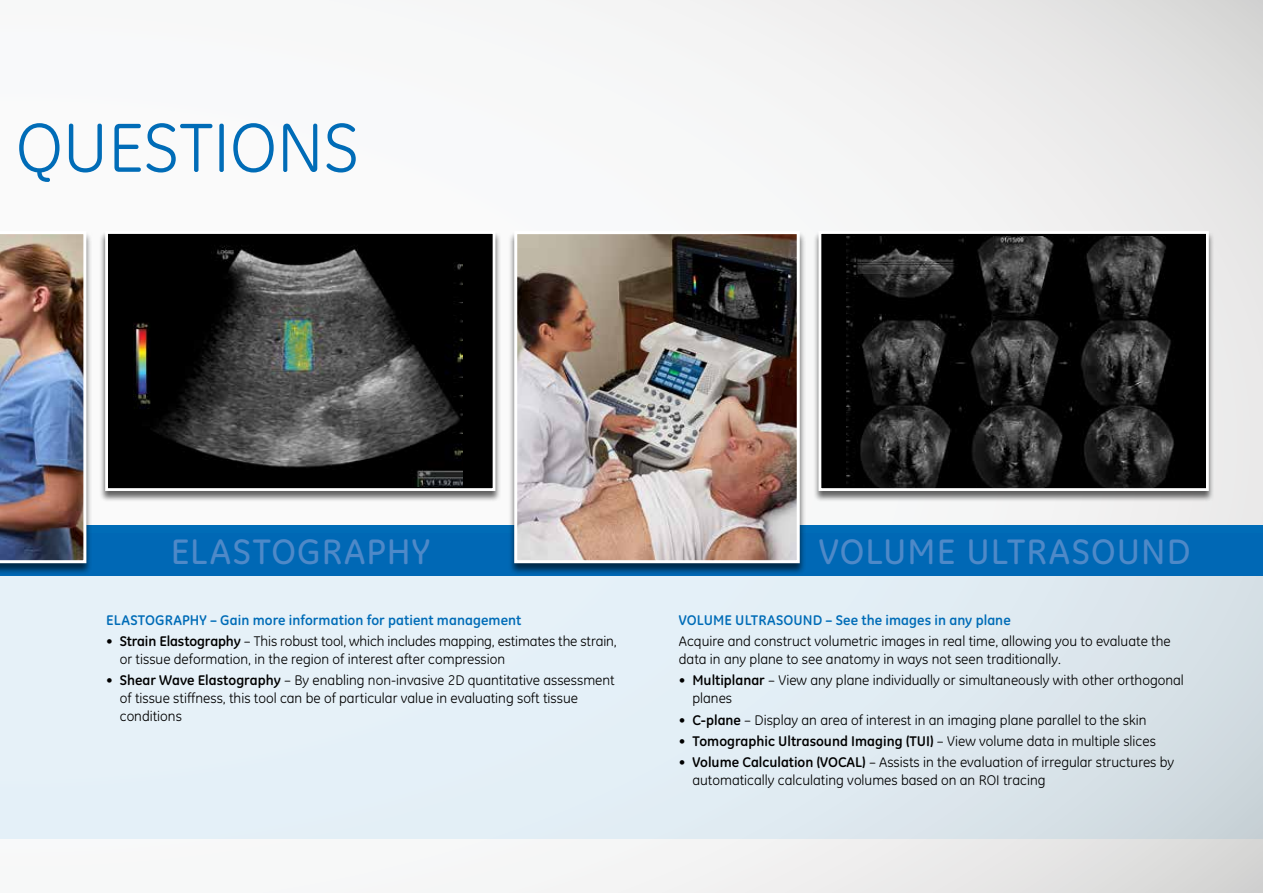
<style>
.page{position:relative;width:1263px;height:893px;background:#fff}
.page>*{position:absolute;margin:0;border:0;box-sizing:border-box;transform-origin:0 0}
.t1{font:70.5px "GE Inspira";color:#006cb7}
.t2{font:500 36px "GE Inspira";letter-spacing:.03em;color:#4e89c8}
.t3{font:14.25px/18px "GE Inspira";color:#000}
.t4{font:700 14.25px "GE Inspira";letter-spacing:.005em;color:#006cb7}
.t5{font:700 14.25px "GE Inspira";color:#000}
.s1{font-weight:700}
.s2{font-weight:400}
</style>
<div class="page">
<div style="left:0;top:0;width:1263px;height:893px;background:linear-gradient(to right,#feffff,#e8e8e7)"></div>
<div style="left:0;top:525px;width:1263px;height:51px;background:#006cb7"></div>
<svg style="left:0;top:576px;width:1263px;height:263px;background:#e0ebf2"></svg>
<div style="left:0;top:231px;width:92px;height:344px;background:#000;opacity:.6"></div>
<img style="left:0;top:231px;width:86px;height:332px">
<div style="left:100px;top:231px;width:401px;height:271px;background:#000;opacity:.6"></div>
<div style="left:107px;top:233px;width:387px;height:257px;background:#000"></div>
<img style="left:134px;top:245px;width:328px;height:242px">
<div style="left:105px;top:231px;width:390px;height:260px;border:3px solid #fff"></div>
<div style="left:813px;top:231px;width:401px;height:271px;background:#000;opacity:.6"></div>
<div style="left:820px;top:233px;width:387px;height:257px;background:#000"></div>
<img style="left:846px;top:236px;width:328px;height:251px">
<div style="left:818px;top:231px;width:391px;height:260px;border:3px solid #fff"></div>
<div style="left:508px;top:231px;width:298px;height:344px;background:#000;opacity:.6"></div>
<img style="left:518px;top:235px;width:278px;height:324px">
<div style="left:514px;top:231px;width:286px;height:332px;border:3px solid #fff"></div>
<h1 class="t1" style="left:16px;top:107px;width:345px">QUESTIONS</h1>
<h2 class="t2" style="left:171px;top:531px;width:261px">ELASTOGRAPHY</h2>
<h2 class="t2" style="left:819px;top:531px;width:373px">VOLUME ULTRASOUND</h2>
<p class="t4" style="left:106px;top:611px;width:417px">ELASTOGRAPHY – Gain more information for patient management</p>
<p class="t3" style="left:120px;top:632px;width:498px;text-indent:-13px">• <span class="s1">Strain Elastography</span> – This robust tool, which includes mapping, estimates the strain, or tissue deformation, in the region of interest after compression</p>
<p class="t3" style="left:120px;top:671px;width:496px;text-indent:-13px">• <span class="s1">Shear Wave Elastography</span> – By enabling non-invasive 2D quantitative assessment of tissue stiffness, this tool can be of particular value in evaluating soft tissue conditions</p>
<p class="t4" style="left:679px;top:611px;width:333px">VOLUME ULTRASOUND – See the images in any plane</p>
<p class="t3" style="left:679px;top:632px;width:493px">Acquire and construct volumetric images in real time, allowing you to evaluate the data in any plane to see anatomy in ways not seen traditionally.</p>
<p class="t3" style="left:692px;top:671px;width:493px;text-indent:-13px">• <span class="s1">Multiplanar</span> – View any plane individually or simultaneously with other orthogonal planes</p>
<p class="t3" style="left:679px;top:711px;width:469px">• <span class="s1">C-plane</span> – Display an area of interest in an imaging plane parallel to the skin</p>
<p class="t5" style="left:679px;top:732px;width:478px"><span class="s2">•</span> Tomographic Ultrasound Imaging (TUI) <span class="s2">– View volume data in multiple slices</span></p>
<p class="t3" style="left:692px;top:753px;width:483px;text-indent:-13px">• <span class="s1">Volume Calculation (VOCAL)</span> – Assists in the evaluation of irregular structures by automatically calculating volumes based on an ROI tracing</p>
</div>
